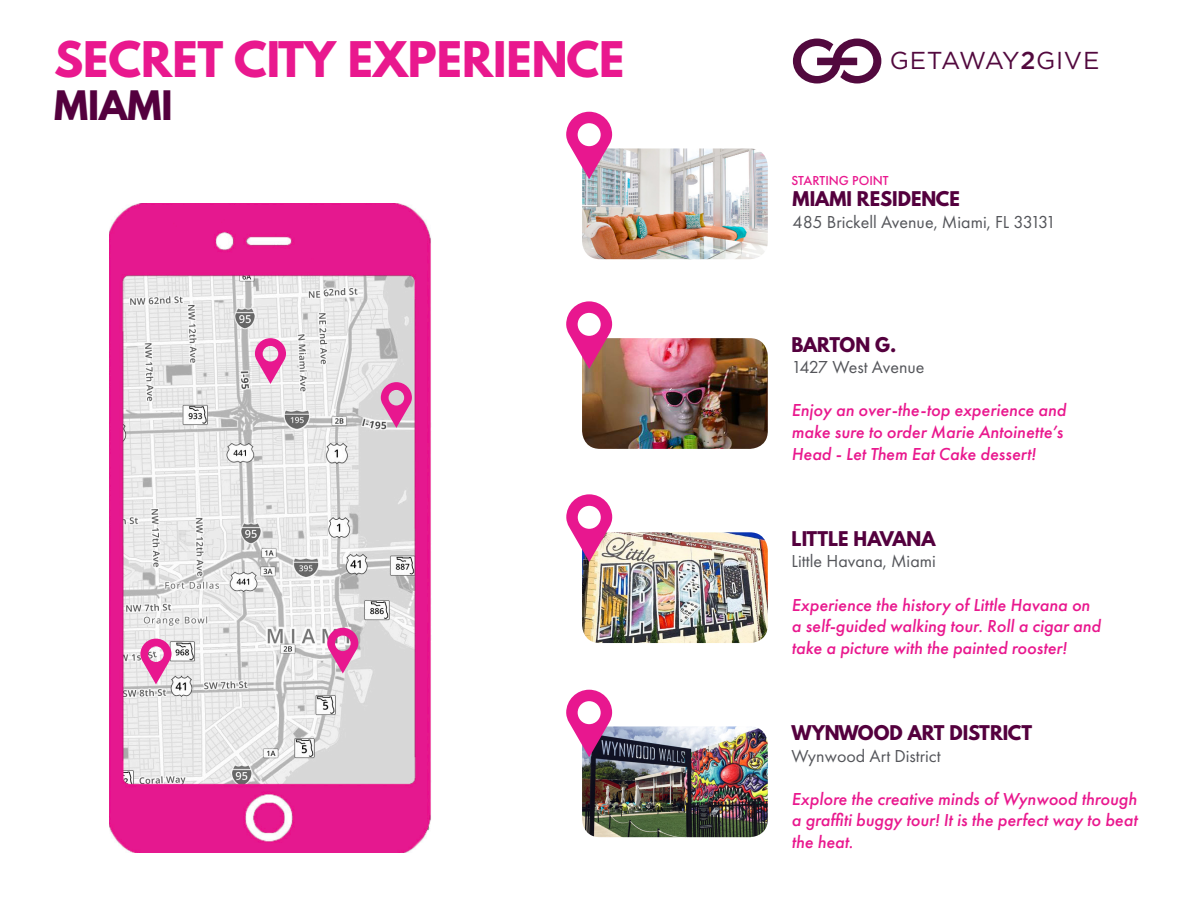
<style>
.page{position:relative;width:1188px;height:918px;background:#fff}
.page>*{position:absolute;margin:0;border:0;box-sizing:border-box;transform-origin:0 0}
.t1{font:700 43.5px "League Spartan";color:#e9188e}
.t2{font:700 36px "League Spartan";color:#54003e}
.t3{font:24.45px "Gotham";letter-spacing:.03em;color:#52093e}
.t4{font:italic 500 18px/21.6px "Futura PT";color:#e9188e}
.t5{font:18px "Futura PT";color:#54555a}
.t6{font:700 18px "League Spartan";color:#54003e}
.t7{font:500 13.5px "Futura PT";color:#e9188e}
.s1{font-weight:500}
</style>
<div class="page">
<img style="left:109px;top:204px;width:322px;height:649px">
<img style="left:582px;top:532px;width:186px;height:111px">
<img style="left:582px;top:726px;width:186px;height:111px">
<img style="left:582px;top:338px;width:186px;height:111px">
<svg style="left:566px;top:301px;width:46px;height:68px"></svg>
<svg style="left:327px;top:628px;width:31px;height:46px"></svg>
<svg style="left:381px;top:382px;width:31px;height:46px"></svg>
<svg style="left:255px;top:338px;width:31px;height:46px"></svg>
<svg style="left:140px;top:639px;width:32px;height:45px"></svg>
<svg style="left:566px;top:494px;width:46px;height:68px"></svg>
<svg style="left:566px;top:690px;width:46px;height:67px"></svg>
<img style="left:582px;top:148px;width:186px;height:111px">
<svg style="left:566px;top:112px;width:46px;height:67px"></svg>
<svg style="left:793px;top:39px;width:88px;height:45px"></svg>
<p class="t1" style="left:54px;top:26px;width:572px">SECRET CITY EXPERIENCE</p>
<p class="t2" style="left:54px;top:78px;width:120px">MIAMI</p>
<p class="t3" style="left:890px;top:45px;width:211px">GETAWAY<span class="s1">2</span>GIVE</p>
<p class="t7" style="left:792px;top:172px;width:99px">STARTING POINT</p>
<p class="t6" style="left:793px;top:185px;width:169px">MIAMI RESIDENCE</p>
<p class="t5" style="left:793px;top:211px;width:265px">485 Brickell Avenue, Miami, FL 33131</p>
<p class="t6" style="left:792px;top:330px;width:106px">BARTON G.</p>
<p class="t5" style="left:792px;top:357px;width:134px">1427 West Avenue</p>
<p class="t4" style="left:792px;top:400px;width:276px">Enjoy an over-the-top experience and make sure to order Marie Antoinette’s<br>Head - Let Them Eat Cake dessert!</p>
<p class="t6" style="left:792px;top:524px;width:145px">LITTLE HAVANA</p>
<p class="t5" style="left:792px;top:551px;width:146px">Little Havana, Miami</p>
<p class="t4" style="left:792px;top:594px;width:311px">Experience the history of Little Havana on a self-guided walking tour. Roll a cigar and take a picture with the painted rooster!</p>
<p class="t6" style="left:792px;top:719px;width:242px">WYNWOOD ART DISTRICT</p>
<p class="t5" style="left:792px;top:745px;width:151px">Wynwood Art District</p>
<p class="t4" style="left:792px;top:788px;width:347px;text-align:justify">Explore the creative minds of Wynwood through a graffiti buggy tour! It is the perfect way to beat the heat.</p>
</div>
